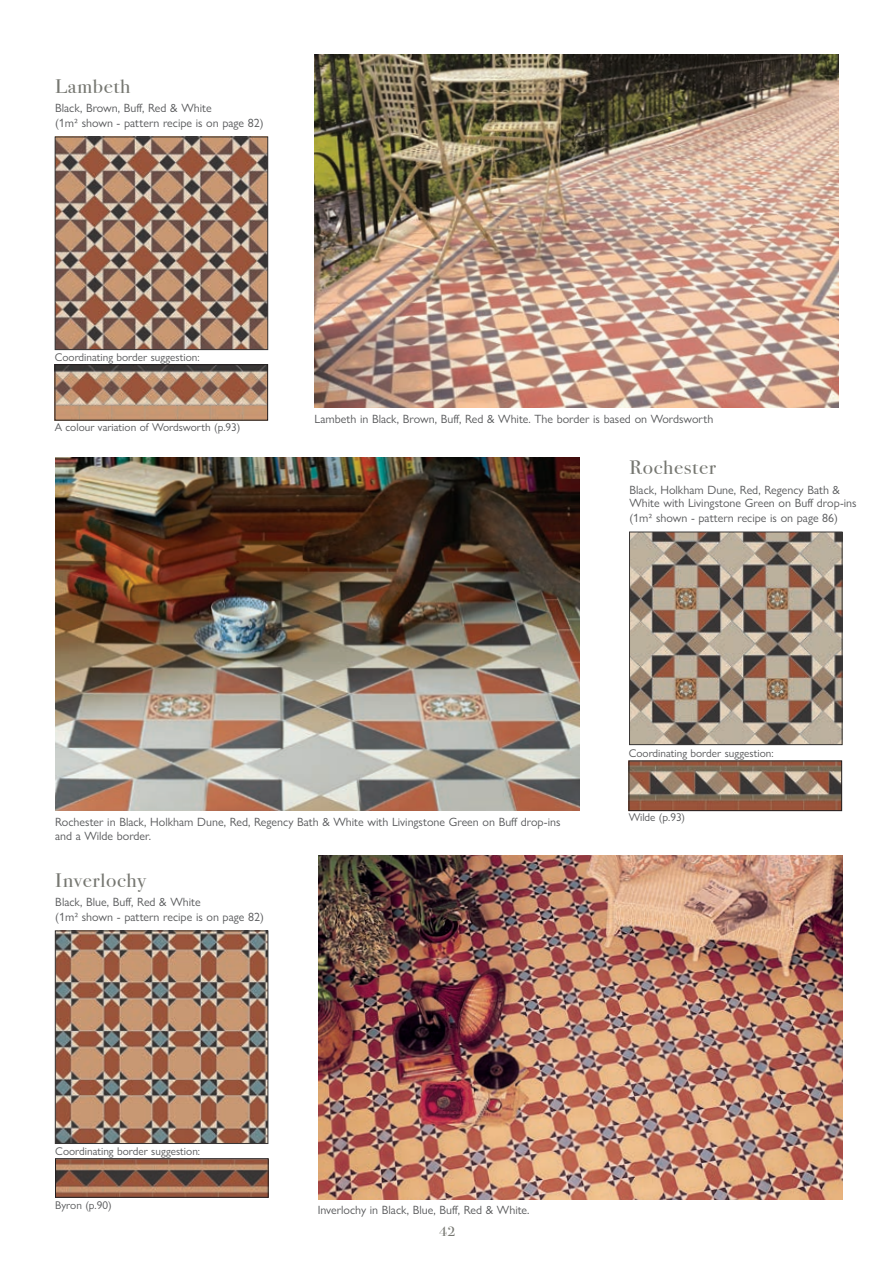
<style>
.page{position:relative;width:893px;height:1263px;background:#fff}
.page>*{position:absolute;margin:0;border:0;box-sizing:border-box;transform-origin:0 0}
.t1{font:19.5px "Bodoni Svty Two ITCTT";letter-spacing:.03em;color:#767771;scale:1.1 1}
.t2{font:13.5px "Bodoni Svty Two ITCTT";color:#767771;scale:1.1 1}
.t3{font:12px/13.5px "Gill Sans Nova";color:#57585a}
.t4{font:11.25px "Gill Sans Nova";color:#57585a}
</style>
<div class="page">
<img style="left:318px;top:856px;width:524px;height:344px">
<img style="left:55px;top:457px;width:524px;height:353px">
<img style="left:57px;top:139px;width:209px;height:209px">
<div style="left:55px;top:137px;width:213px;height:213px;border:1px solid #383636"></div>
<img style="left:315px;top:54px;width:524px;height:353px">
<img style="left:57px;top:366px;width:209px;height:52px">
<div style="left:55px;top:364px;width:213px;height:56px;border:1px solid #231f20"></div>
<img style="left:631px;top:534px;width:209px;height:209px">
<div style="left:629px;top:532px;width:213px;height:213px;border:1px solid #383636"></div>
<img style="left:631px;top:763px;width:209px;height:46px">
<div style="left:629px;top:761px;width:213px;height:50px;border:1px solid #231f20"></div>
<img style="left:57px;top:933px;width:209px;height:209px">
<div style="left:55px;top:931px;width:213px;height:213px;border:1px solid #383636"></div>
<img style="left:57px;top:1160px;width:209px;height:35px">
<div style="left:55px;top:1158px;width:213px;height:39px;border:1px solid #231f20"></div>
<p class="t1" style="left:55px;top:70px;width:70px">Lambeth</p>
<p class="t3" style="left:55px;top:101px;width:158px">Black, Brown, Buff, Red &amp; White</p>
<p class="t3" style="left:55px;top:116px;width:210px">(1m2 shown - pattern recipe is on page 82)</p>
<p class="t4" style="left:55px;top:350px;width:146px">Coordinating border suggestion:</p>
<p class="t4" style="left:55px;top:420px;width:187px">A colour variation of Wordsworth (p.93)</p>
<p class="t3" style="left:314px;top:412px;width:400px">Lambeth in Black, Brown, Buff, Red &amp; White. The border is based on Wordsworth</p>
<p class="t1" style="left:629px;top:452px;width:80px">Rochester</p>
<p class="t3" style="left:629px;top:483px;width:229px">Black, Holkham Dune, Red, Regency Bath &amp;<br>White with Livingstone Green on Buff drop-ins</p>
<p class="t3" style="left:629px;top:511px;width:210px">(1m2 shown - pattern recipe is on page 86)</p>
<p class="t4" style="left:629px;top:746px;width:146px">Coordinating border suggestion:</p>
<p class="t3" style="left:55px;top:815px;width:507px">Rochester in Black, Holkham Dune, Red, Regency Bath &amp; White with Livingstone Green on Buff drop-ins</p>
<p class="t3" style="left:55px;top:829px;width:97px">and a Wilde border.</p>
<p class="t1" style="left:55px;top:864px;width:84px">Inverlochy</p>
<p class="t3" style="left:55px;top:895px;width:147px">Black, Blue, Buff, Red &amp; White</p>
<p class="t3" style="left:55px;top:910px;width:210px">(1m2 shown - pattern recipe is on page 82)</p>
<p class="t4" style="left:629px;top:810px;width:58px">Wilde (p.93)</p>
<p class="t4" style="left:55px;top:1144px;width:146px">Coordinating border suggestion:</p>
<p class="t4" style="left:55px;top:1198px;width:58px">Byron (p.90)</p>
<p class="t3" style="left:318px;top:1203px;width:213px">Inverlochy in Black, Blue, Buff, Red &amp; White.</p>
<p class="t2" style="left:439px;top:1221px;width:16px">42</p>
</div>
